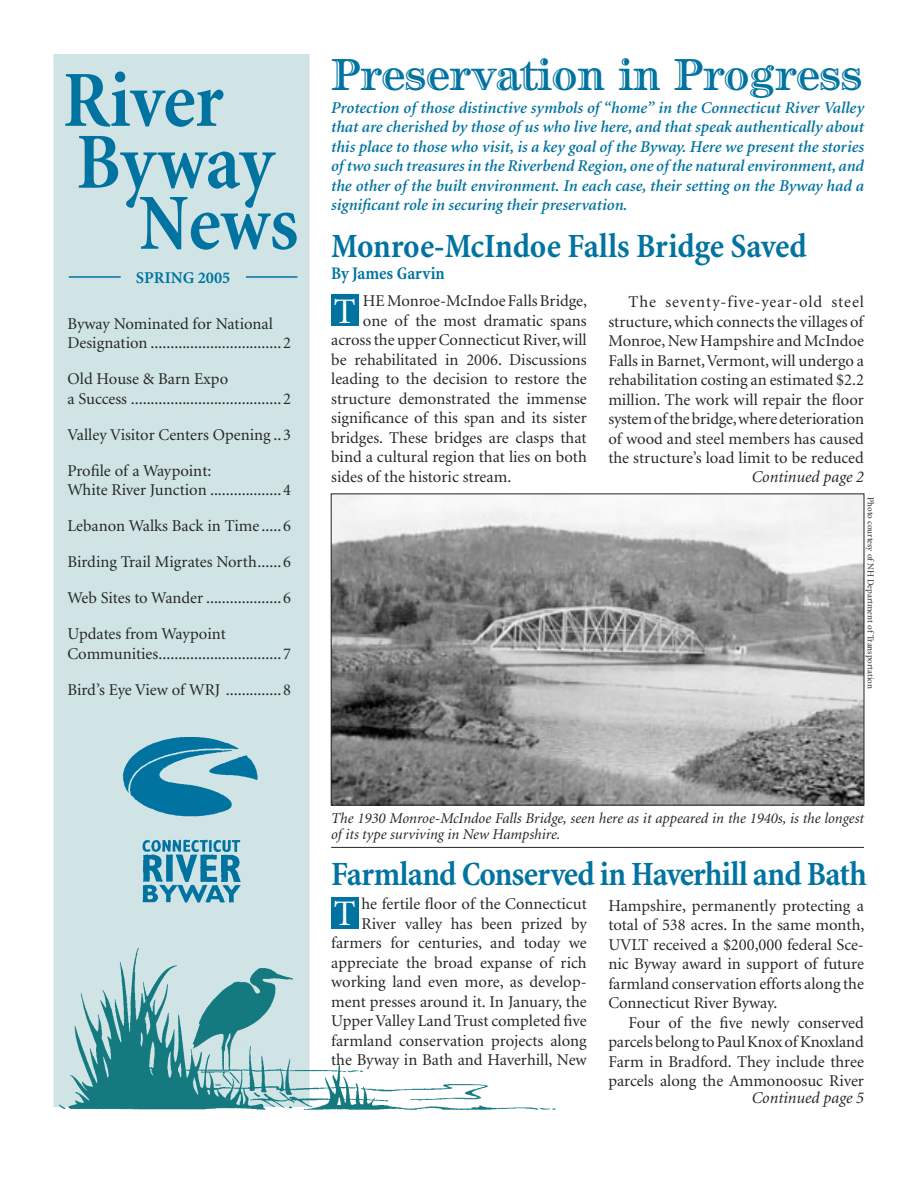
<style>
.page{position:relative;width:918px;height:1188px;background:#fff}
.page>*{position:absolute;margin:0;border:0;box-sizing:border-box;transform-origin:0 0}
.t1{font:81px "Minion MM 578 465 54";color:#0073a0}
._30_pt_head{font:700 45px "Century Handtooled";letter-spacing:-.01em;color:#0073a0}
.text{font:36px "Minion";color:#fff}
._30_pt_head-2{font:700 condensed 34.5px "Minion";letter-spacing:-.02em;color:#0073a0}
._12_pt_subhd{font:700 condensed 18px "Minion";color:#0073a0}
.text-2{font:16.5px/19.5px "Minion";color:#252723}
.text-3{font:italic 600 16.5px/19.5px "Minion";color:#0073a0;text-align:justify}
.text-4{font:italic 16.5px "Minion";color:#252723}
.text-5{font:16.5px "Minion MM 578 585 11";color:#0073a0}
.t2{font:italic 15px/16.5px "Minion";color:#252723}
.photo_credit{font:9px "Minion";color:#252723}
</style>
<div class="page">
<div style="left:54px;top:55px;width:255px;height:1051px;background:#d0e4e6"></div>
<div style="left:53px;top:54px;width:257px;height:1053px;border:2px solid #d0e4e6"></div>
<img style="left:54px;top:918px;width:502px;height:192px">
<img style="left:123px;top:737px;width:134px;height:165px">
<hr style="left:69px;top:276px;width:228px;height:2px;background:#0073a0">
<div style="left:121px;top:270px;width:124px;height:18px;background:#d0e4e6"></div>
<div style="left:331px;top:295px;width:27px;height:31px;background:#0073a0"></div>
<img style="left:333px;top:496px;width:529px;height:308px">
<div style="left:331px;top:494px;width:533px;height:312px;border:1px solid #252723"></div>
<hr style="left:331px;top:847px;width:533px;height:1px;background:#252723">
<div style="left:331px;top:897px;width:27px;height:31px;background:#0073a0"></div>
<p class="t1" style="left:63px;top:58px;width:162px">River</p>
<p class="t1" style="left:76px;top:120px;width:199px">Byway</p>
<p class="t1" style="left:139px;top:181px;width:161px">News</p>
<p class="text-5" style="left:136px;top:269px;width:96px">SPRING 2005</p>
<p class="text-2" style="left:68px;top:314px;width:225px">Byway Nominated for National<br>Designation .................................2</p>
<p class="text-2" style="left:68px;top:370px;width:225px">Old House &amp; Barn Expo<br>a Success ......................................2</p>
<p class="text-2" style="left:68px;top:425px;width:225px">Valley Visitor Centers Opening ..3</p>
<p class="text-2" style="left:68px;top:461px;width:225px">Profile of a Waypoint:<br>White River Junction ..................4</p>
<p class="text-2" style="left:68px;top:517px;width:225px">Lebanon Walks Back in Time .....6</p>
<p class="text-2" style="left:68px;top:553px;width:225px">Birding Trail Migrates North ......6</p>
<p class="text-2" style="left:68px;top:589px;width:225px">Web Sites to Wander ...................6</p>
<p class="text-2" style="left:68px;top:625px;width:225px">Updates from Waypoint<br>Communities ...............................7</p>
<p class="text-2" style="left:68px;top:680px;width:225px">Bird’s Eye View of WRJ ..............8</p>
<p class="_30_pt_head" style="left:331px;top:47px;width:532px">Preservation in Progress</p>
<p class="text-3" style="left:331px;top:98px;width:534px">Protection of those distinctive symbols of “home” in the Connecticut River Valley that are cherished by those of us who live here, and that speak authentically about this place to those who visit, is a key goal of the Byway. Here we present the stories of two such treasures in the Riverbend Region, one of the natural environment, and the other of the built environment. In each case, their setting on the Byway had a significant role in securing their preservation.</p>
<p class="_30_pt_head-2" style="left:331px;top:227px;width:477px">Monroe-McIndoe Falls Bridge Saved</p>
<p class="_12_pt_subhd" style="left:331px;top:264px;width:115px">By James Garvin</p>
<p class="text-2" style="left:363px;top:292px;width:226px">HE Monroe-McIndoe Falls Bridge,</p>
<p class="text-2" style="left:363px;top:311px;width:225px">one of the most dramatic spans</p>
<p class="text-2" style="left:331px;top:331px;width:257px">across the upper Connecticut River, will</p>
<p class="text-2" style="left:331px;top:350px;width:257px">be rehabilitated in 2006. Discussions</p>
<p class="text-2" style="left:331px;top:370px;width:257px">leading to the decision to restore the</p>
<p class="text-2" style="left:331px;top:389px;width:257px">structure demonstrated the immense</p>
<p class="text-2" style="left:331px;top:409px;width:257px">significance of this span and its sister</p>
<p class="text-2" style="left:331px;top:428px;width:257px">bridges. These bridges are clasps that</p>
<p class="text-2" style="left:331px;top:448px;width:257px">bind a cultural region that lies on both</p>
<p class="text-2" style="left:331px;top:467px;width:182px">sides of the historic stream.</p>
<p class="text" style="left:334px;top:293px;width:23px">T</p>
<p class="text-2" style="left:608px;top:293px;width:257px;text-align:justify;text-indent:20px">The seventy-five-year-old steel structure, which connects the villages of Monroe, New Hampshire and McIndoe Falls in Barnet, Vermont, will undergo a rehabilitation costing an estimated $2.2 million. The work will repair the floor system of the bridge, where deterioration of wood and steel members has caused the structure’s load limit to be reduced</p>
<p class="text-4" style="left:752px;top:468px;width:114px">Continued page 2</p>
<p class="photo_credit" style="left:875px;top:497px;width:193px;rotate:90deg">Photo courtesy of NH Department of Transportation</p>
<p class="t2" style="left:331px;top:810px;width:534px">The 1930 Monroe-McIndoe Falls Bridge, seen here as it appeared in the 1940s, is the longest of its type surviving in New Hampshire.</p>
<p class="_30_pt_head-2" style="left:331px;top:856px;width:537px">Farmland Conserved in Haverhill and Bath</p>
<p class="text-2" style="left:331px;top:895px;width:257px;text-align:right">he fertile floor of the Connecticut River valley has been prized by farmers for centuries, and today we appreciate the broad expanse of rich working land even more, as develop&shy;ment presses around it. In January, the Upper Valley Land Trust completed five farmland conservation projects along the Byway in Bath and Haverhill, New</p>
<p class="text-2" style="left:608px;top:896px;width:258px;text-align:justify">Hampshire, permanently protecting a total of 538 acres. In the same month, UVLT received a $200,000 federal Sce&shy;nic Byway award in support of future farmland conservation efforts along the Connecticut River Byway.</p>
<p class="text" style="left:334px;top:896px;width:23px">T</p>
<p class="text-2" style="left:608px;top:1013px;width:257px;text-align:justify;text-indent:20px">Four of the five newly conserved parcels belong to Paul Knox of Knoxland Farm in Bradford. They include three parcels along the Ammonoosuc River</p>
<p class="text-4" style="left:752px;top:1089px;width:114px">Continued page 5</p>
</div>
